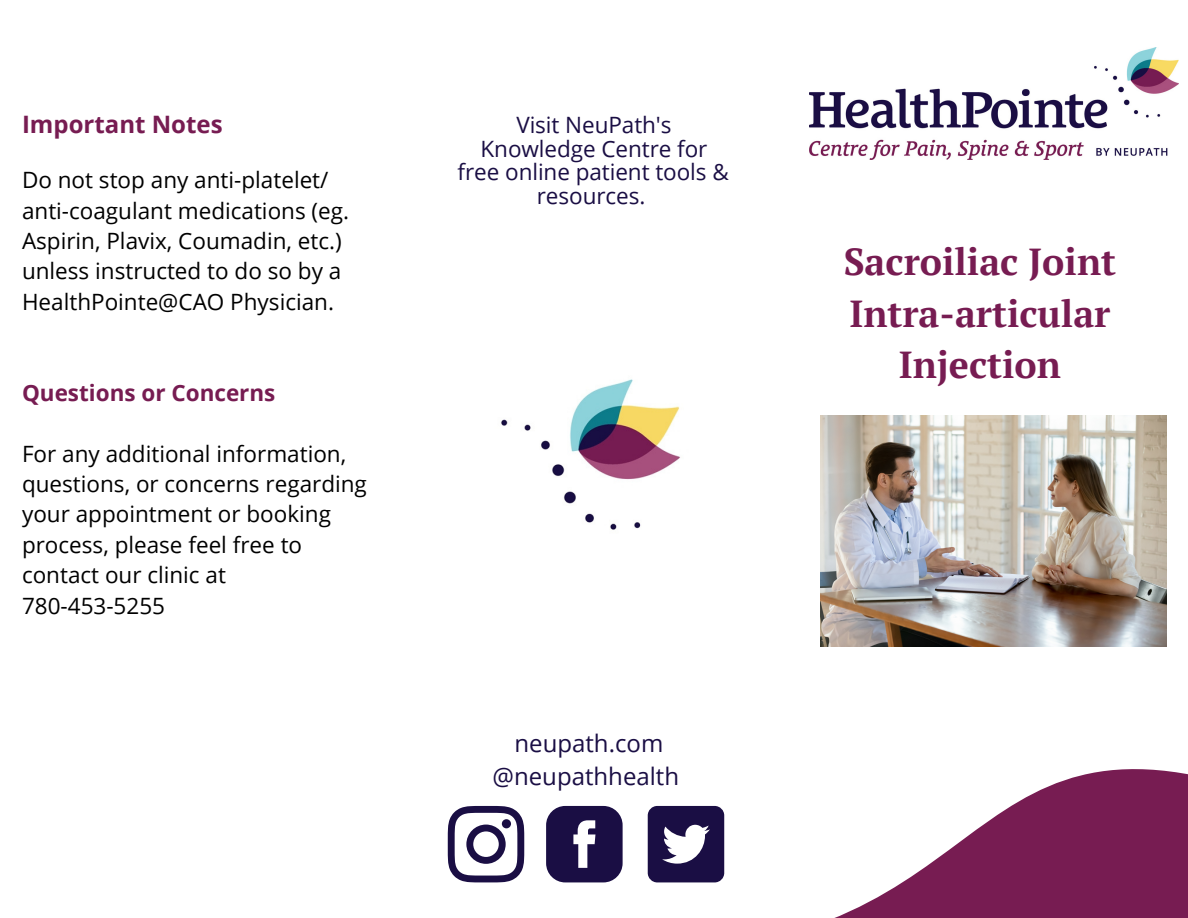
<style>
.page{position:relative;width:1188px;height:918px;background:#fff}
.page>*{position:absolute;margin:0;border:0;box-sizing:border-box;transform-origin:0 0}
.t1{font:700 37.5px/51.8px "PT Serif";color:#771c52;text-align:center}
.t2{font:24px "Open Sans";color:#1a0e44}
.t3{font:700 24px "Open Sans";color:#771c52}
.t4{font:22.5px/30.3px "Open Sans";color:#000}
.t5{font:22.5px/23.7px "Open Sans";letter-spacing:-.005em;color:#1a0e44;text-align:center}
.t6{font:700 22.5px "Open Sans";color:#771c52}
</style>
<div class="page">
<svg style="left:524px;top:769px;width:664px;height:149px"></svg>
<svg style="left:546px;top:806px;width:77px;height:76px;background:#3f3562"></svg>
<svg style="left:448px;top:806px;width:76px;height:76px"></svg>
<svg style="left:648px;top:806px;width:76px;height:76px"></svg>
<img style="left:809px;top:47px;width:369px;height:113px">
<img style="left:501px;top:379px;width:179px;height:151px">
<img style="left:820px;top:416px;width:347px;height:230px">
<p class="t3" style="left:22px;top:108px;width:202px">Important Notes</p>
<p class="t4" style="left:22px;top:164px;width:329px">Do not stop any anti-platelet/ anti-coagulant medications (eg.<br>Aspirin, Plavix, Coumadin, etc.) unless instructed to do so by a<br>HealthPointe@CAO Physician.</p>
<p class="t6" style="left:22px;top:377px;width:255px">Questions or Concerns</p>
<p class="t4" style="left:22px;top:438px;width:346px">For any additional information, questions, or concerns regarding your appointment or booking process, please feel free to contact our clinic at</p>
<p class="t4" style="left:22px;top:590px;width:145px">780-453-5255</p>
<p class="t5" style="left:458px;top:113px;width:273px">Visit NeuPath's<br>Knowledge Centre for free online patient tools &amp; resources.</p>
<p class="t2" style="left:515px;top:726px;width:150px">neupath.com</p>
<p class="t2" style="left:493px;top:759px;width:188px">@neupathhealth</p>
<p class="t1" style="left:844px;top:235px;width:274px">Sacroiliac Joint<br>Intra-articular<br>Injection</p>
</div>
